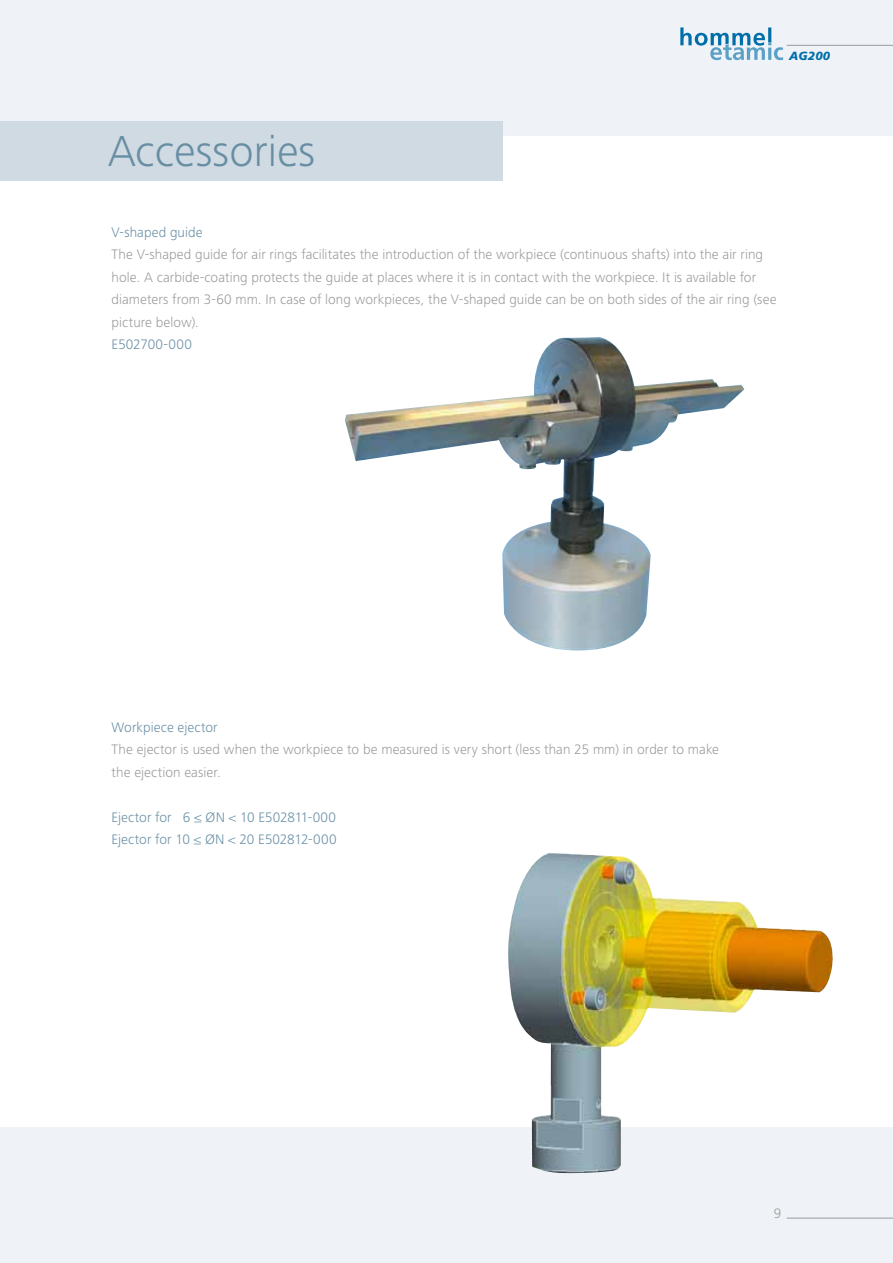
<style>
.page{position:relative;width:893px;height:1263px;background:#fff}
.page>*{position:absolute;margin:0;border:0;box-sizing:border-box;transform-origin:0 0}
.t1{font:300 45px "Frutiger Next LT";color:#688ea4}
.t2{font:300 14.25px/22.5px "Frutiger Next LT";letter-spacing:.005em;color:#9a9a9a}
.t3{font:300 14.25px/22.5px "Frutiger Next LT";letter-spacing:.005em;color:#688ea4}
.t4{font:italic 900 11.85px "Frutiger";letter-spacing:.025em;color:#006ea8}
</style>
<div class="page">
<div style="left:0;top:1128px;width:893px;height:135px;background:#eff2f6"></div>
<div style="left:0;top:0;width:893px;height:135px;background:#eff2f6"></div>
<hr style="left:787px;top:1218px;width:106px;height:1px;background:#9a9a9a">
<hr style="left:787px;top:45px;width:106px;height:1px;background:#9a9a9a">
<svg style="left:680px;top:27px;width:103px;height:33px"></svg>
<img style="left:345px;top:337px;width:399px;height:314px">
<img style="left:507px;top:853px;width:328px;height:320px">
<div style="left:0;top:121px;width:502px;height:59px;background:#cfdae3"></div>
<p class="t4" style="left:789px;top:49px;width:43px">AG200</p>
<h1 class="t1" style="left:108px;top:126px;width:209px">Accessories</h1>
<p class="t3" style="left:112px;top:221px;width:92px">V-shaped guide</p>
<p class="t2" style="left:112px;top:243px;width:666px">The V-shaped guide for air rings facilitates the introduction of the workpiece (continuous shafts) into the air ring hole. A carbide-coating protects the guide at places where it is in contact with the workpiece. It is available for diameters from 3-60 mm. In case of long workpieces, the V-shaped guide can be on both sides of the air ring (see picture below).</p>
<p class="t3" style="left:112px;top:333px;width:82px">E502700-000</p>
<p class="t3" style="left:112px;top:716px;width:108px">Workpiece ejector</p>
<p class="t2" style="left:112px;top:738px;width:609px">The ejector is used when the workpiece to be measured is very short (less than 25 mm) in order to make the ejection easier.</p>
<p class="t3" style="left:112px;top:806px;width:226px">Ejector for 6 ≤ ØN &lt; 10 E502811-000<br>Ejector for 10 ≤ ØN &lt; 20 E502812-000</p>
<p class="t2" style="left:774px;top:1202px;width:9px">9</p>
</div>
